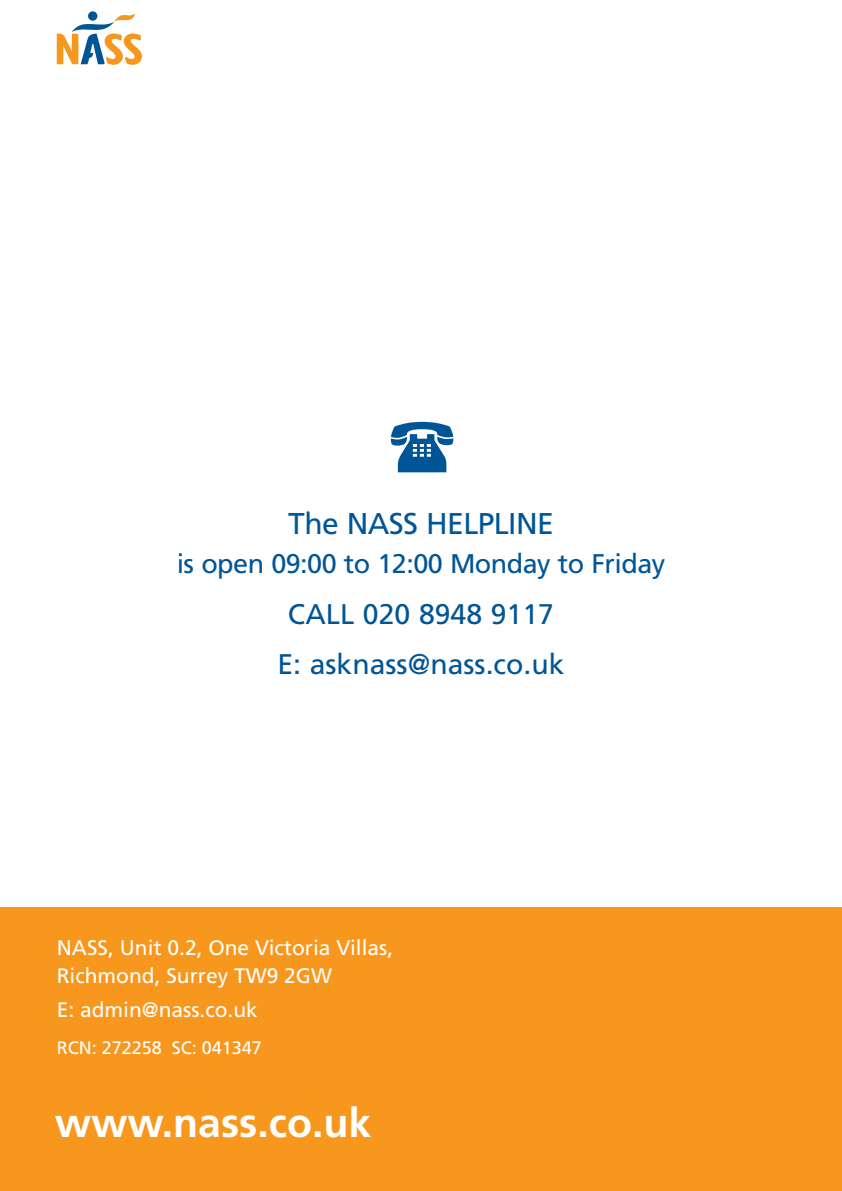
<style>
.page{position:relative;width:842px;height:1191px;background:#fff}
.page>*{position:absolute;margin:0;border:0;box-sizing:border-box;transform-origin:0 0}
.t1{font:700 41px "Frutiger";color:#fff}
.t2{font:30px "Frutiger";letter-spacing:-.02em;color:#005596}
.t3{font:28.4px/50.2px "Frutiger";color:#005596;text-align:center}
.t4{font:27px "Frutiger";letter-spacing:-.02em;color:#005596}
.t5{font:21px/28px "Frutiger";color:#fff}
.t6{font:18px "Frutiger";color:#fff}
</style>
<div class="page">
<div style="left:0;top:907px;width:842px;height:284px;background:#f8971d"></div>
<hr style="left:841px;top:0;width:1px;height:1191px;background:#f8971d">
<svg style="left:391px;top:422px;width:62px;height:50px"></svg>
<svg style="left:57px;top:13px;width:85px;height:52px"></svg>
<h2 class="t2" style="left:288px;top:505px;width:267px">The NASS HELPLINE</h2>
<p class="t4" style="left:177px;top:548px;width:490px">is open 09:00 to 12:00 Monday to Friday</p>
<h3 class="t3" style="left:277px;top:588px;width:289px">CALL 020 8948 9117<br>E: asknass@nass.co.uk</h3>
<p class="t5" style="left:57px;top:933px;width:338px">NASS, Unit 0.2, One Victoria Villas,<br>Richmond, Surrey TW9 2GW</p>
<p class="t5" style="left:57px;top:995px;width:203px">E: admin@nass.co.uk</p>
<p class="t6" style="left:57px;top:1037px;width:207px">RCN: 272258 SC: 041347</p>
<h1 class="t1" style="left:55px;top:1099px;width:318px">www.nass.co.uk</h1>
</div>
